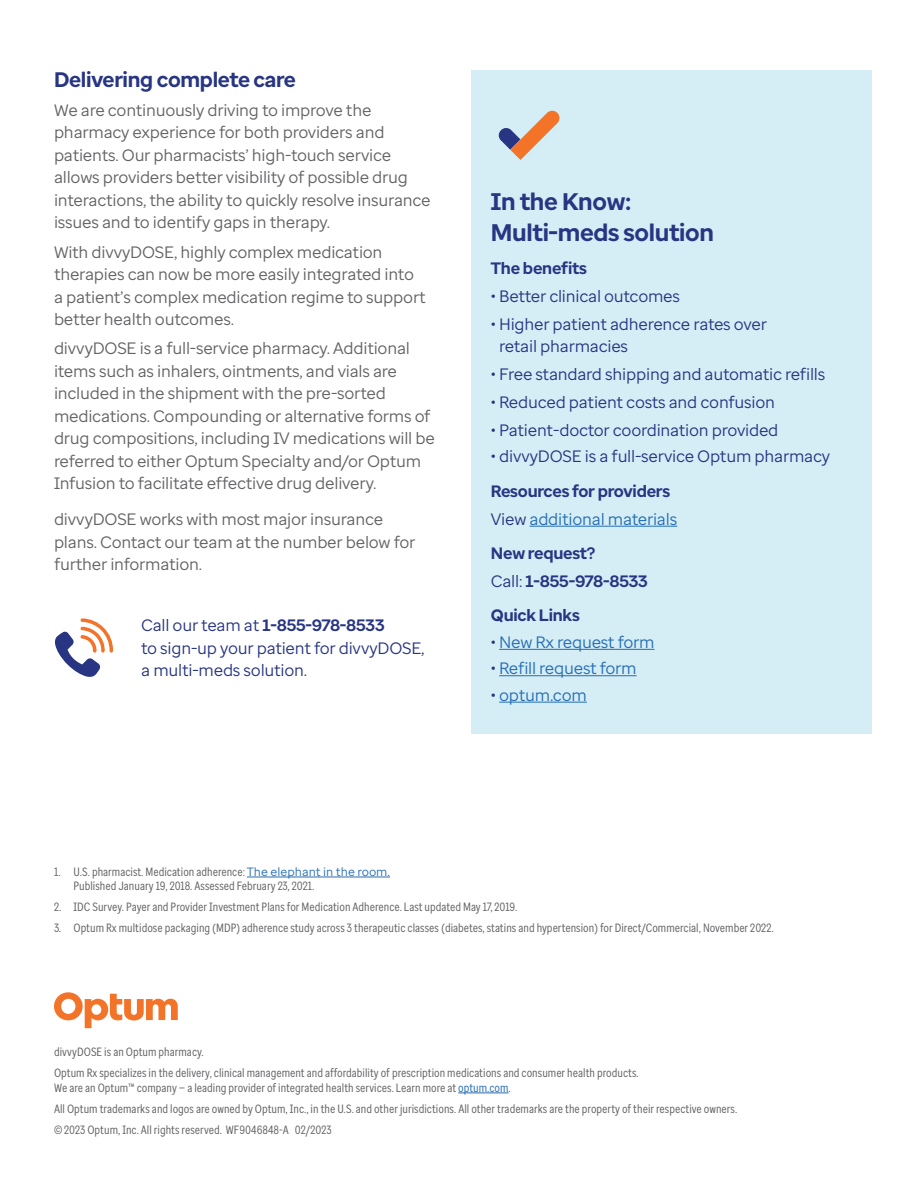
<style>
.page{position:relative;width:918px;height:1188px;background:#fff}
.page>*{position:absolute;margin:0;border:0;box-sizing:border-box;transform-origin:0 0}
.t1{font:700 24px/30.6px "Optum Sans";letter-spacing:-.015em;color:#283582}
.t2{font:700 21px "Optum Sans";letter-spacing:-.015em;color:#283582}
.t3{font:16.5px/22.5px "Optum Sans";letter-spacing:-.015em;color:#636366}
.t4{font:16.5px/22.5px "Optum Sans";letter-spacing:-.015em;color:#283582}
.t5{font:700 16.5px/27.8px "Optum Sans";letter-spacing:-.015em;color:#283582}
.t6{font:16.5px "Optum Sans";letter-spacing:-.015em;color:#256db6}
.t7{font:12px/21.1px "Optum Sans Cond";color:#636366}
.s1{font-weight:700}
.s2{font-weight:400}
.s3{font-weight:400;color:#256db6}
.s4{color:#283582}
.s5{font-family:"Optum Sans";color:#256db6}
.s6{color:#256db6}
</style>
<div class="page">
<hr style="left:458px;top:1093px;width:51px;height:1px;background:#256db6">
<hr style="left:247px;top:877px;width:143px;height:1px;background:#256db6">
<div style="left:471px;top:70px;width:401px;height:664px;background:#d5eef5"></div>
<hr style="left:530px;top:526px;width:147px;height:1px;background:#256db6">
<hr style="left:499px;top:649px;width:156px;height:1px;background:#256db6">
<hr style="left:499px;top:675px;width:138px;height:1px;background:#256db6">
<hr style="left:499px;top:702px;width:88px;height:1px;background:#256db6">
<svg style="left:499px;top:111px;width:60px;height:49px"></svg>
<svg style="left:54px;top:992px;width:124px;height:36px"></svg>
<svg style="left:55px;top:618px;width:58px;height:59px"></svg>
<p class="t2" style="left:54px;top:65px;width:244px">Delivering complete care</p>
<p class="t3" style="left:54px;top:99px;width:378px">We are continuously driving to improve the pharmacy experience for both providers and patients. Our pharmacists’ high-touch service allows providers better visibility of possible drug interactions, the ability to quickly resolve insurance issues and to identify gaps in therapy.</p>
<p class="t3" style="left:54px;top:240px;width:373px">With divvyDOSE, highly complex medication therapies can now be more easily integrated into a patient’s complex medication regime to support better health outcomes.</p>
<p class="t3" style="left:54px;top:337px;width:382px">divvyDOSE is a full-service pharmacy. Additional items such as inhalers, ointments, and vials are included in the shipment with the pre-sorted medications. Compounding or alternative forms of drug compositions, including IV medications will be referred to either Optum Specialty and/or Optum Infusion to facilitate effective drug delivery.</p>
<p class="t3" style="left:54px;top:508px;width:363px">divvyDOSE works with most major insurance plans. Contact our team at the number below for further information.</p>
<p class="t4" style="left:141px;top:614px;width:285px">Call our team at <span class="s1">1-855-978-8533<br></span>to sign-up your patient for divvyDOSE, a multi-meds solution.</p>
<h1 class="t1" style="left:491px;top:187px;width:225px">In the Know:<br>Multi-meds solution</h1>
<p class="t5" style="left:491px;top:254px;width:98px">The benefits</p>
<p class="t4" style="left:491px;top:285px;width:191px">• Better clinical outcomes</p>
<p class="t4" style="left:499px;top:312px;width:269px;text-indent:-8px">• Higher patient adherence rates over retail pharmacies</p>
<p class="t4" style="left:491px;top:363px;width:336px">• Free standard shipping and automatic refills</p>
<p class="t4" style="left:491px;top:391px;width:286px">• Reduced patient costs and confusion</p>
<p class="t4" style="left:491px;top:419px;width:289px">• Patient-doctor coordination provided</p>
<p class="t4" style="left:491px;top:445px;width:341px">• divvyDOSE is a full-service Optum pharmacy</p>
<p class="t5" style="left:491px;top:477px;width:188px">Resources for providers<br><span class="s2">View</span> <span class="s3">additional materials</span></p>
<p class="t5" style="left:491px;top:539px;width:158px">New request?<br><span class="s2">Call:</span> 1-855-978-8533</p>
<p class="t5" style="left:491px;top:602px;width:90px">Quick Links</p>
<p class="t6" style="left:491px;top:631px;width:165px"><span class="s4">•</span> New Rx request form</p>
<p class="t6" style="left:491px;top:658px;width:147px"><span class="s4">•</span> Refill request form</p>
<p class="t6" style="left:491px;top:684px;width:97px"><span class="s4">•</span> optum.com</p>
<p class="t7" style="left:74px;top:864px;width:318px;line-height:14.4px;text-indent:-20px">1. U.S. pharmacist. Medication adherence: <span class="s5">The elephant in the room.<br></span>Published January 19, 2018. Assessed February 23, 2021.</p>
<p class="t7" style="left:54px;top:896px;width:465px">2. IDC Survey. Payer and Provider Investment Plans for Medication Adherence. Last updated May 17, 2019.</p>
<p class="t7" style="left:54px;top:918px;width:721px">3. Optum Rx multidose packaging (MDP) adherence study across 3 therapeutic classes (diabetes, statins and hypertension) for Direct/Commercial, November 2022.</p>
<p class="t7" style="left:54px;top:1041px;width:586px">divvyDOSE is an Optum pharmacy.<br>Optum Rx specializes in the delivery, clinical management and affordability of prescription medications and consumer health products.</p>
<p class="t7" style="left:54px;top:1077px;width:685px">We are an Optum™ company — a leading provider of integrated health services. Learn more at <span class="s6">optum.com</span>.<br>All Optum trademarks and logos are owned by Optum, Inc., in the U.S. and other jurisdictions. All other trademarks are the property of their respective owners. © 2023 Optum, Inc. All rights reserved. WF9046848-A 02/2023</p>
</div>
